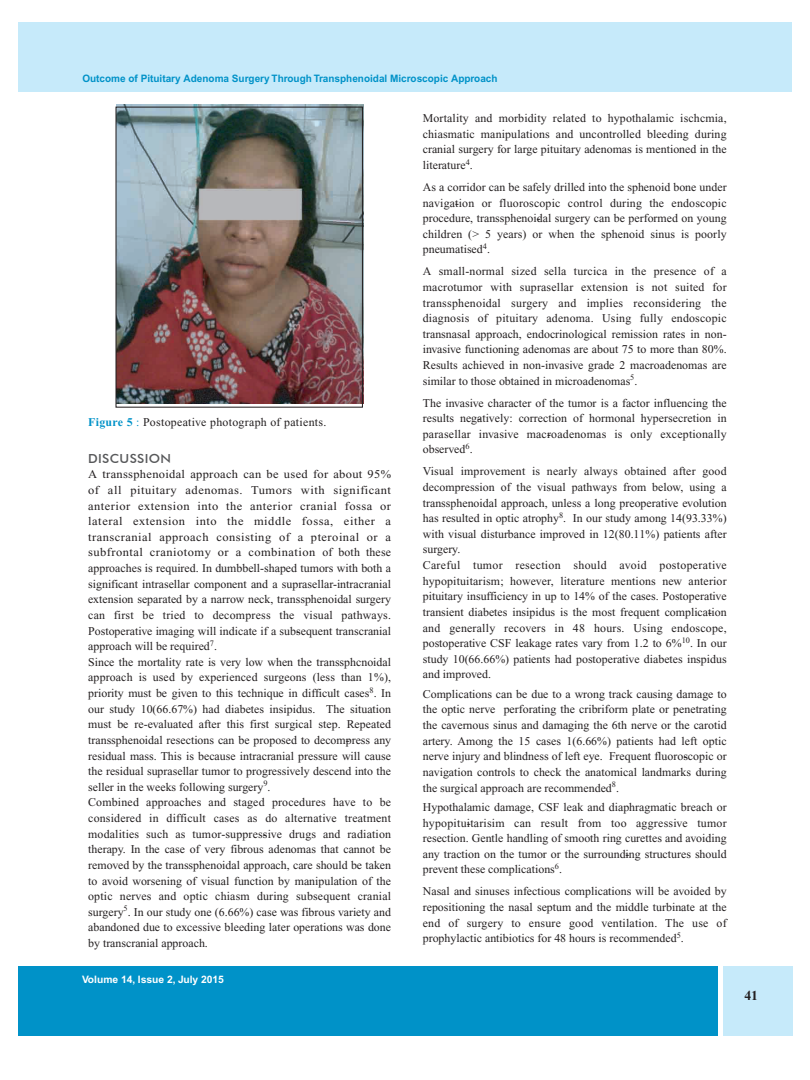
<style>
.page{position:relative;width:810px;height:1080px;background:#fff}
.page>*{position:absolute;margin:0;border:0;box-sizing:border-box;transform-origin:0 0}
.t1{font:700 13.75px "Times New Roman";color:#231f20}
.t2{font:500 12.5px "Futura BT";letter-spacing:.025em;color:#57585a;scale:1.05 1}
.t3{font:11.88px/15.6px "Times New Roman";color:#231f20;text-align:justify}
.t4{font:11.88px/15.6px "Times New Roman";color:#231f20;scale:1.05 1}
.t5{font:11.88px "Times New Roman";letter-spacing:.025em;color:#231f20}
.t6{font:700 10.25px "Helvetica";color:#0092c8}
.t7{font:700 10.25px "Helvetica";color:#fff}
.s1{font-weight:700;color:#0092c8}
.s2{color:#0092c8}
</style>
<div class="page">
<img style="left:117px;top:105px;width:247px;height:298px">
<div style="left:18px;top:22px;width:774px;height:70px;background:#c6eafa"></div>
<div style="left:18px;top:966px;width:700px;height:69px;background:#0092c8"></div>
<div style="left:723px;top:966px;width:69px;height:69px;background:#c6eafa"></div>
<div style="left:115px;top:107px;width:248px;height:301px;border:1px solid #231f20"></div>
<p class="t6" style="left:82px;top:73px;width:417px">Outcome of Pituitary Adenoma Surgery Through Transphenoidal Microscopic Approach</p>
<p class="t5" style="left:88px;top:415px;width:240px"><span class="s1">Figure 5</span> <span class="s2">:</span> Postopeative photograph of patients.</p>
<p class="t2" style="left:88px;top:451px;width:80px">DISCUSSION</p>
<p class="t4" style="left:88px;top:467px;width:290px">A transsphenoidal approach can be used for about 95% of all pituitary adenomas. Tumors with significant anterior extension into the anterior cranial fossa or lateral extension into the middle fossa, either a transcranial approach consisting of a pteroinal or a subfrontal craniotomy or a combination of both these approaches is required. In dumbbell-shaped tumors with both a significant intrasellar component and a suprasellar-intracranial extension separated by a narrow neck, transsphenoidal surgery can first be tried to decompress the visual pathways.<br>Postoperative imaging will indicate if a sub-sequent transcranial approach will be required<sup>7</sup>.<br>Since the mortality rate is very low when the transsphcnoidal approach is used by experienced surgeons (less than 1%), priority must be given to this technique in difficult cases<sup>8</sup>. In our study 10(66.67%) had diabetes insipidus. The situation must be re-evaluated after this first surgical step. Repeated transsphenoidal resections can be proposed to decomp- ress any residual mass. This is because intracranial pressure will cause the residual suprasellar tumor to progressively descend into the seller in the weeks following surgery<sup>9</sup>.<br>Combined approaches and staged procedures have to be considered in difficult cases as do alternative treatment modalities such as tumor-suppres-sive drugs and radiation therapy. In the case of very fibrous adenomas that cannot be removed by the transsphenoidal approach, care should be taken to avoid worsening of visual function by manipulation of the optic nerves and optic chiasm during subsequent cranial surgery<sup>5</sup>. In our study one (6.66%) case was fibrous variety and abandoned due to excessive bleeding later operations was done by transcranial approach.</p>
<p class="t7" style="left:82px;top:974px;width:143px">Volume 14, Issue 2, July 2015</p>
<p class="t3" style="left:423px;top:111px;width:305px">Mortality and morbidity related to hypothalamic ischcmia, chiasmatic manipulations and uncontrolled bleeding during cranial surgery for large pituitary adenomas is mentioned in the literature<sup>4</sup>.</p>
<p class="t3" style="left:423px;top:179px;width:305px">As a corridor can be safely drilled into the sphenoid bone under naviga-tion or fluoroscopic control during the endoscopic procedure, transsphenoid- al surgery can be performed on young children (&gt; 5 years) or when the sphenoid sinus is poorly pneumatised<sup>4</sup>.</p>
<p class="t3" style="left:423px;top:264px;width:305px">A small-normal sized sella turcica in the presence of a macrotumor with suprasellar extension is not suited for transsphenoidal surgery and implies reconsidering the diagnosis of pituitary adenoma. Using fully endoscopic transnasal approach, endocrinological remission rates in non&shy;invasive functioning adenomas are about 75 to more than 80%.<br>Results achieved in non-invasive grade 2 macroadenomas are similar to those obtained in microadenomas<sup>5</sup>.</p>
<p class="t3" style="left:423px;top:395px;width:305px">The invasive character of the tumor is a factor influencing the results neg-atively: correction of hormonal hypersecretion in parasellar invasive mac-roadenomas is only exceptionally observed<sup>6</sup>.</p>
<p class="t3" style="left:423px;top:464px;width:305px;text-align:left">Visual improvement is nearly always obtained after good decompression of the visual pathways from below, using a transsphenoidal approach, unless a long preoperative evolution has resulted in optic atrophy<sup>8</sup>. In our study among 14(93.33%) with visual disturbance improved in 12(80.11%) patients after surgery.<br>Careful tumor resection should avoid postoperative hypopituitarism; however, literature mentions new anterior pituitary insufficiency in up to 14% of the cases. Postoperative transient diabetes insipidus is the most frequent complicat-ion and generally recovers in 48 hours. Using endoscope, postoperative CSF leakage rates vary from 1.2 to 6%<sup>10</sup>. In our study 10(66.66%) patients had postoperative diabetes inspidus and improved.</p>
<p class="t3" style="left:423px;top:686px;width:305px">Complications can be due to a wrong track causing damage to the optic nerve perforating the cribriform plate or penetrating the cavernous sinus and damaging the 6th nerve or the carotid artery. Among the 15 cases 1(6.66%) patients had left optic nerve injury and blindness of left eye. Frequent fluoros-copic or navigation controls to check the anatomical landmarks during the surgical approach are recommended<sup>8</sup>.</p>
<p class="t3" style="left:423px;top:799px;width:305px">Hypothalamic damage, CSF leak and diaphragmatic breach or hypopitu-itarisim can result from too aggressive tumor resection. Gentle handling of smooth ring curettes and avoiding any traction on the tumor or the surroundi-ng structures should prevent these complications<sup>6</sup>.</p>
<p class="t3" style="left:423px;top:884px;width:305px">Nasal and sinuses infectious complications will be avoided by repositioning the nasal septum and the middle turbinate at the end of surgery to ensure good ventilation. The use of prophylactic antibiotics for 48 hours is recommended<sup>5</sup>.</p>
<p class="t1" style="left:744px;top:987px;width:15px">41</p>
</div>
